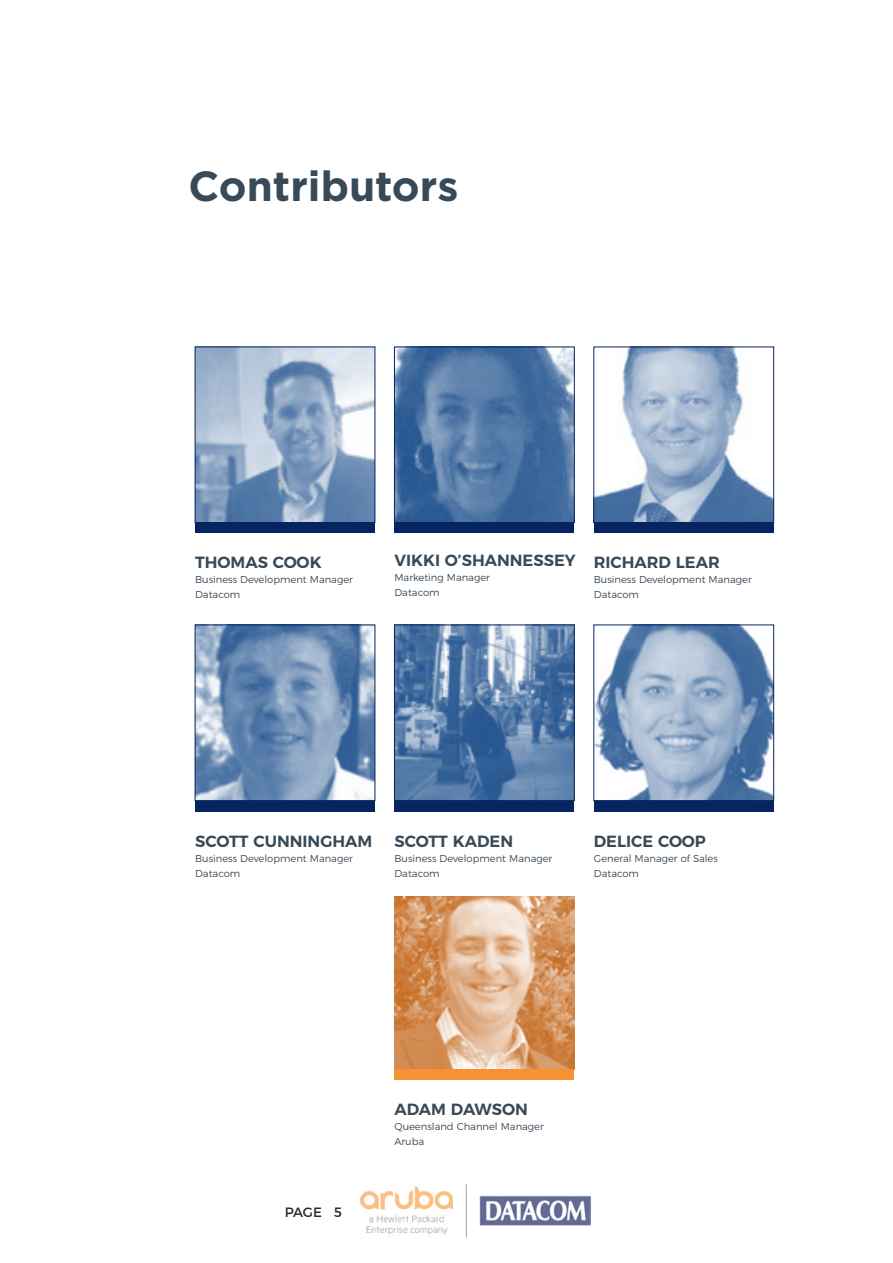
<style>
.page{position:relative;width:893px;height:1263px;background:#fff}
.page>*{position:absolute;margin:0;border:0;box-sizing:border-box;transform-origin:0 0}
.t1{font:700 42px "Gotham";color:#384957}
.t2{font:600 16.2px "Montserrat";color:#384957}
.t3{font:13.5px "Montserrat";color:#292829}
.t4{font:300 9.9px/15px "Montserrat";color:#384957}
</style>
<div class="page">
<hr style="left:466px;top:1184px;width:1px;height:53px;background:#4f4e4e">
<img style="left:480px;top:1196px;width:110px;height:29px">
<img style="left:360px;top:1185px;width:93px;height:50px">
<img style="left:396px;top:349px;width:177px;height:172px">
<div style="left:394px;top:347px;width:181px;height:176px;border:1px solid #052460"></div>
<img style="left:396px;top:626px;width:177px;height:173px">
<div style="left:394px;top:624px;width:181px;height:177px;border:1px solid #052460"></div>
<img style="left:197px;top:349px;width:176px;height:172px">
<div style="left:195px;top:347px;width:180px;height:176px;border:1px solid #052460"></div>
<img style="left:197px;top:626px;width:176px;height:173px">
<div style="left:195px;top:624px;width:180px;height:177px;border:1px solid #052460"></div>
<img style="left:595px;top:349px;width:177px;height:172px">
<div style="left:593px;top:347px;width:181px;height:176px;border:1px solid #052460"></div>
<img style="left:595px;top:626px;width:177px;height:173px">
<div style="left:593px;top:624px;width:181px;height:177px;border:1px solid #052460"></div>
<img style="left:394px;top:896px;width:180px;height:173px">
<div style="left:195px;top:523px;width:180px;height:10px;background:#052460"></div>
<div style="left:195px;top:801px;width:180px;height:10px;background:#052460"></div>
<div style="left:394px;top:523px;width:180px;height:10px;background:#052460"></div>
<div style="left:394px;top:801px;width:180px;height:10px;background:#052460"></div>
<div style="left:394px;top:1069px;width:180px;height:11px;background:#f79131"></div>
<div style="left:594px;top:523px;width:180px;height:10px;background:#052460"></div>
<div style="left:594px;top:801px;width:180px;height:10px;background:#052460"></div>
<h1 class="t1" style="left:188px;top:162px;width:272px">Contributors</h1>
<h2 class="t2" style="left:195px;top:549px;width:128px">THOMAS COOK</h2>
<p class="t4" style="left:195px;top:571px;width:159px">Business Development Manager<br>Datacom</p>
<h2 class="t2" style="left:394px;top:547px;width:183px">VIKKI O’SHANNESSEY</h2>
<p class="t4" style="left:394px;top:569px;width:97px">Marketing Manager<br>Datacom</p>
<h2 class="t2" style="left:594px;top:549px;width:127px">RICHARD LEAR</h2>
<p class="t4" style="left:594px;top:571px;width:159px">Business Development Manager<br>Datacom</p>
<h2 class="t2" style="left:195px;top:828px;width:179px">SCOTT CUNNINGHAM</h2>
<p class="t4" style="left:195px;top:850px;width:159px">Business Development Manager<br>Datacom</p>
<h2 class="t2" style="left:394px;top:828px;width:120px">SCOTT KADEN</h2>
<p class="t4" style="left:394px;top:850px;width:159px">Business Development Manager<br>Datacom</p>
<h2 class="t2" style="left:594px;top:828px;width:114px">DELICE COOP</h2>
<p class="t4" style="left:594px;top:850px;width:126px">General Manager of Sales<br>Datacom</p>
<h3 class="t3" style="left:285px;top:1201px;width:59px">PAGE 5</h3>
<h2 class="t2" style="left:394px;top:1096px;width:135px">ADAM DAWSON</h2>
<p class="t4" style="left:394px;top:1118px;width:151px">Queensland Channel Manager<br>Aruba</p>
</div>
